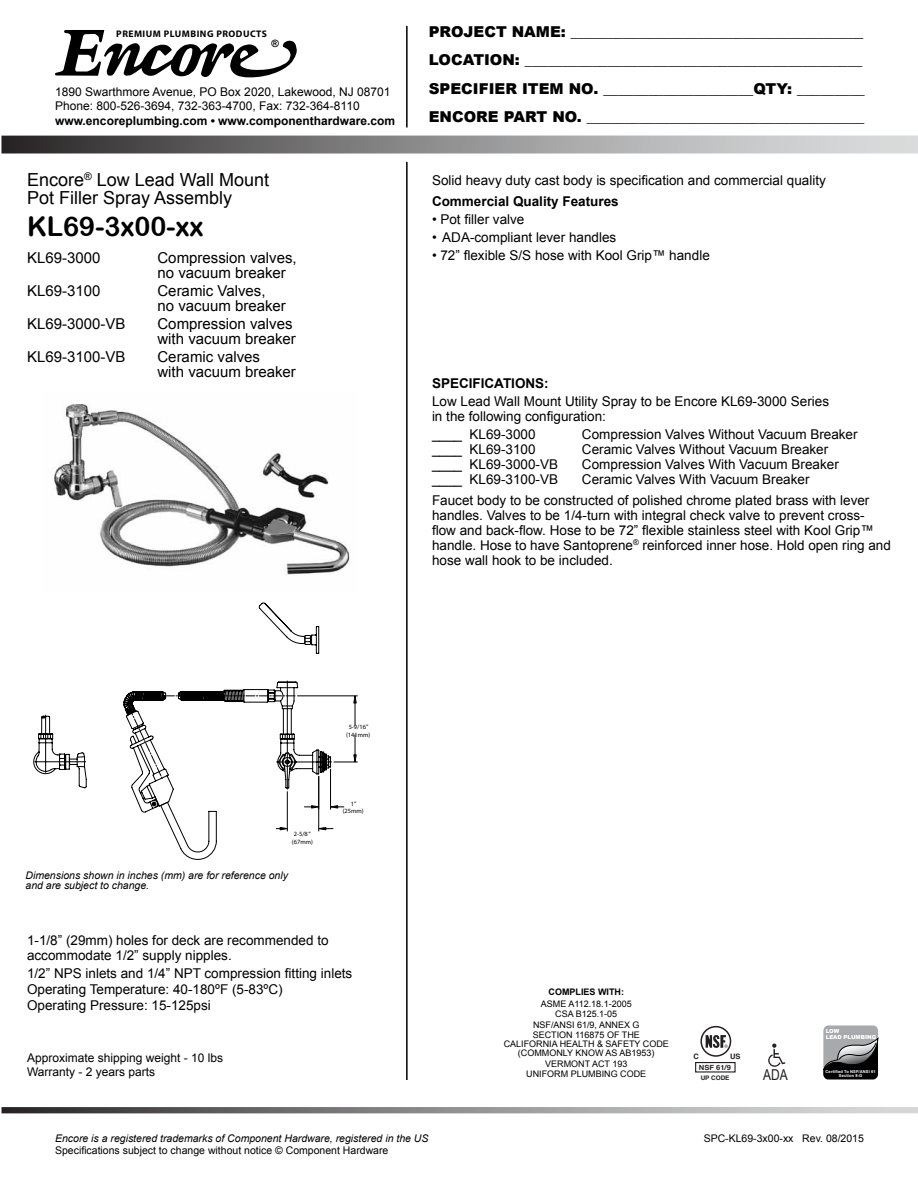
<style>
.page{position:relative;width:918px;height:1188px;background:#fff}
.page>*{position:absolute;margin:0;border:0;box-sizing:border-box;transform-origin:0 0}
.t1{font:27px "Arial Rounded MT Bold";color:#000}
.t2{font:18px/18px "Arial";color:#000}
.t3{font:900 15px/28.5px "Arial";color:#000}
.t4{font:15px/15px "Arial";color:#000}
.t5{font:15px "Arial";color:#241f21;scale:.8 1}
.t6{font:13.5px/15px "Arial";color:#000}
.t7{font:700 13.5px "Arial";color:#000}
.t8{font:12px/14.4px "Arial";color:#000}
.t9{font:700 12px "Arial";color:#000}
.t10{font:italic 10.5px/10.5px "Arial";color:#000}
.t11{font:10.5px "Arial";color:#000}
.t12{font:700 10.05px "Arial";color:#000}
.t13{font:700 9.6px "Myriad";letter-spacing:.05em;color:#000}
.t14{font:9px/10.5px "Arial";color:#000;text-align:center}
.t15{font:700 9px "Arial";color:#000}
.t16{font:700 7.5px "Helvetica";color:#241f21}
.t17{font:700 7.05px "Helvetica";color:#241f21;scale:1.07 1}
.t18{font:6.45px/7.8px "Myriad";color:#000;text-align:center}
.t19{font:700 6.3px "Helvetica";color:#241f21}
.t20{font:900 5.55px/5.7px "Arial";letter-spacing:-.005em;color:#fff}
.t21{font:700 4.05px/4.1px "Arial";letter-spacing:.02em;color:#fff;text-align:center}
</style>
<div class="page">
<hr style="left:406px;top:26px;width:2px;height:101px;background:#000">
<div style="left:1px;top:136px;width:917px;height:18px;background:linear-gradient(to right,#312e2f,#eaeded)"></div>
<svg style="left:55px;top:30px;width:242px;height:48px"></svg>
<svg style="left:2px;top:1107px;width:916px;height:6px;background:#8d8c8d"></svg>
<hr style="left:406px;top:162px;width:2px;height:918px;background:#000">
<svg style="left:768px;top:1044px;width:17px;height:23px"></svg>
<div style="left:700px;top:1026px;width:31px;height:31px;border:2px solid #241f21;border-radius:50%"></div>
<svg style="left:706px;top:1035px;width:22px;height:14px"></svg>
<div style="left:695px;top:1062px;width:41px;height:11px;border:1px solid #241f21"></div>
<div style="left:823px;top:1025px;width:55px;height:54px;background:#a7a9ac;border-radius:5px"></div>
<svg style="left:823px;top:1038px;width:55px;height:41px"></svg>
<svg style="left:33px;top:695px;width:324px;height:165px"></svg>
<svg style="left:41px;top:603px;width:278px;height:167px"></svg>
<img style="left:54px;top:404px;width:297px;height:172px">
<p class="t13" style="left:116px;top:29px;width:152px">PREMIUM PLUMBING PRODUCTS</p>
<p class="t12" style="left:271px;top:37px;width:9px">®</p>
<p class="t8" style="left:55px;top:84px;width:337px">1890 Swarthmore Avenue, PO Box 2020, Lakewood, NJ 08701<br>Phone: 800-526-3694, 732-363-4700, Fax: 732-364-8110</p>
<p class="t9" style="left:55px;top:114px;width:342px">www.encoreplumbing.com • www.componenthardware.com</p>
<h2 class="t2" style="left:27px;top:171px;width:244px">Encore<sup>®</sup> Low Lead Wall Mount<br>Pot Filler Spray Assembly</h2>
<h1 class="t1" style="left:27px;top:211px;width:178px">KL69-3x00-xx</h1>
<p class="t4" style="left:27px;top:251px;width:75px">KL69-3000</p>
<p class="t4" style="left:158px;top:251px;width:141px">Compression valves, no vacuum breaker</p>
<p class="t4" style="left:27px;top:284px;width:75px">KL69-3100</p>
<p class="t4" style="left:158px;top:284px;width:130px">Ceramic Valves, no vacuum breaker</p>
<p class="t4" style="left:27px;top:317px;width:100px">KL69-3000-VB</p>
<p class="t4" style="left:158px;top:317px;width:140px">Compression valves with vacuum breaker</p>
<p class="t4" style="left:27px;top:350px;width:100px">KL69-3100-VB</p>
<p class="t4" style="left:158px;top:350px;width:140px">Ceramic valves<br>with vacuum breaker</p>
<p class="t3" style="left:429px;top:17px;width:437px">PROJECT NAME: _______________________________________ LOCATION: _____________________________________________ SPECIFIER ITEM NO. ____________________QTY: _________ ENCORE PART NO. _____________________________________</p>
<p class="t6" style="left:432px;top:173px;width:395px">Solid heavy duty cast body is specification and commercial quality</p>
<p class="t7" style="left:432px;top:194px;width:188px">Commercial Quality Features</p>
<p class="t6" style="left:432px;top:212px;width:94px">• Pot filler valve</p>
<p class="t6" style="left:432px;top:230px;width:186px">• ADA-compliant lever handles</p>
<p class="t6" style="left:432px;top:248px;width:279px">• 72” flexible S/S hose with Kool Grip™ handle</p>
<p class="t7" style="left:432px;top:376px;width:118px">SPECIFICATIONS:</p>
<p class="t6" style="left:432px;top:394px;width:399px">Low Lead Wall Mount Utility Spray to be Encore KL69-3000 Series in the following configuration:</p>
<p class="t6" style="left:432px;top:427px;width:105px">____ KL69-3000</p>
<p class="t6" style="left:582px;top:427px;width:277px">Compression Valves Without Vacuum Breaker</p>
<p class="t6" style="left:432px;top:442px;width:105px">____ KL69-3100</p>
<p class="t6" style="left:582px;top:442px;width:248px">Ceramic Valves Without Vacuum Breaker</p>
<p class="t6" style="left:432px;top:457px;width:128px">____ KL69-3000-VB</p>
<p class="t6" style="left:582px;top:457px;width:258px">Compression Valves With Vacuum Breaker</p>
<p class="t6" style="left:432px;top:472px;width:128px">____ KL69-3100-VB</p>
<p class="t6" style="left:432px;top:469px;width:439px;line-height:21px;text-indent:150px">Ceramic Valves With Vacuum Breaker<br>Faucet body to be constructed of polished chrome plated brass with lever</p>
<p class="t6" style="left:432px;top:508px;width:460px">handles. Valves to be 1/4-turn with integral check valve to prevent cross&shy;flow and back-flow. Hose to be 72” flexible stainless steel with Kool Grip™ handle. Hose to have Santoprene<sup>®</sup> reinforced inner hose. Hold open ring and hose wall hook to be included.</p>
<p class="t18" style="left:346px;top:724px;width:26px">5-9/16” (141mm)</p>
<p class="t18" style="left:292px;top:831px;width:22px">2-5/8 “ (67mm)</p>
<p class="t10" style="left:26px;top:870px;width:264px">Dimensions shown in inches (mm) are for reference only and are subject to change.</p>
<p class="t18" style="left:343px;top:800px;width:22px">1” (25mm)</p>
<p class="t6" style="left:27px;top:933px;width:303px">1-1/8” (29mm) holes for deck are recommended to accommodate 1/2” supply nipples.</p>
<p class="t6" style="left:27px;top:965px;width:327px;line-height:16.2px">1/2” NPS inlets and 1/4” NPT compression fitting inlets<br>Operating Temperature: 40-180ºF (5-83ºC)<br>Operating Pressure: 15-125psi</p>
<p class="t8" style="left:27px;top:1050px;width:198px">Approximate shipping weight - 10 lbs<br>Warranty - 2 years parts</p>
<p class="t15" style="left:549px;top:987px;width:77px">COMPLIES WITH:</p>
<p class="t14" style="left:533px;top:998px;width:109px">ASME A112.18.1-2005<br>CSA B125.1-05<br>NSF/ANSI 61/9, ANNEX G<br>SECTION 116875 OF THE</p>
<p class="t14" style="left:504px;top:1040px;width:167px;line-height:9px">CALIFORNIA HEALTH &amp; SAFETY CODE (COMMONLY KNOW AS AB1953)</p>
<p class="t14" style="left:526px;top:1058px;width:122px">VERMONT ACT 193<br>UNIFORM PLUMBING CODE</p>
<p class="t16" style="left:694px;top:1050px;width:7px">C</p>
<p class="t16" style="left:730px;top:1050px;width:12px">US</p>
<p class="t17" style="left:699px;top:1062px;width:31px">NSF 61/9</p>
<p class="t19" style="left:701px;top:1073px;width:30px">UP CODE</p>
<p class="t5" style="left:763px;top:1065px;width:32px">ADA</p>
<p class="t20" style="left:826px;top:1028px;width:52px">LOW<br>LEAD PLUMBING</p>
<p class="t21" style="left:826px;top:1069px;width:52px">Certified To NSF/ANSI 61<br>Section 9-G</p>
<p class="t10" style="left:55px;top:1133px;width:375px">Encore is a registered trademarks of Component Hardware, registered in the US</p>
<p class="t11" style="left:55px;top:1145px;width:335px">Specifications subject to change without notice © Component Hardware</p>
<p class="t11" style="left:704px;top:1132px;width:162px">SPC-KL69-3x00-xx Rev. 08/2015</p>
</div>
